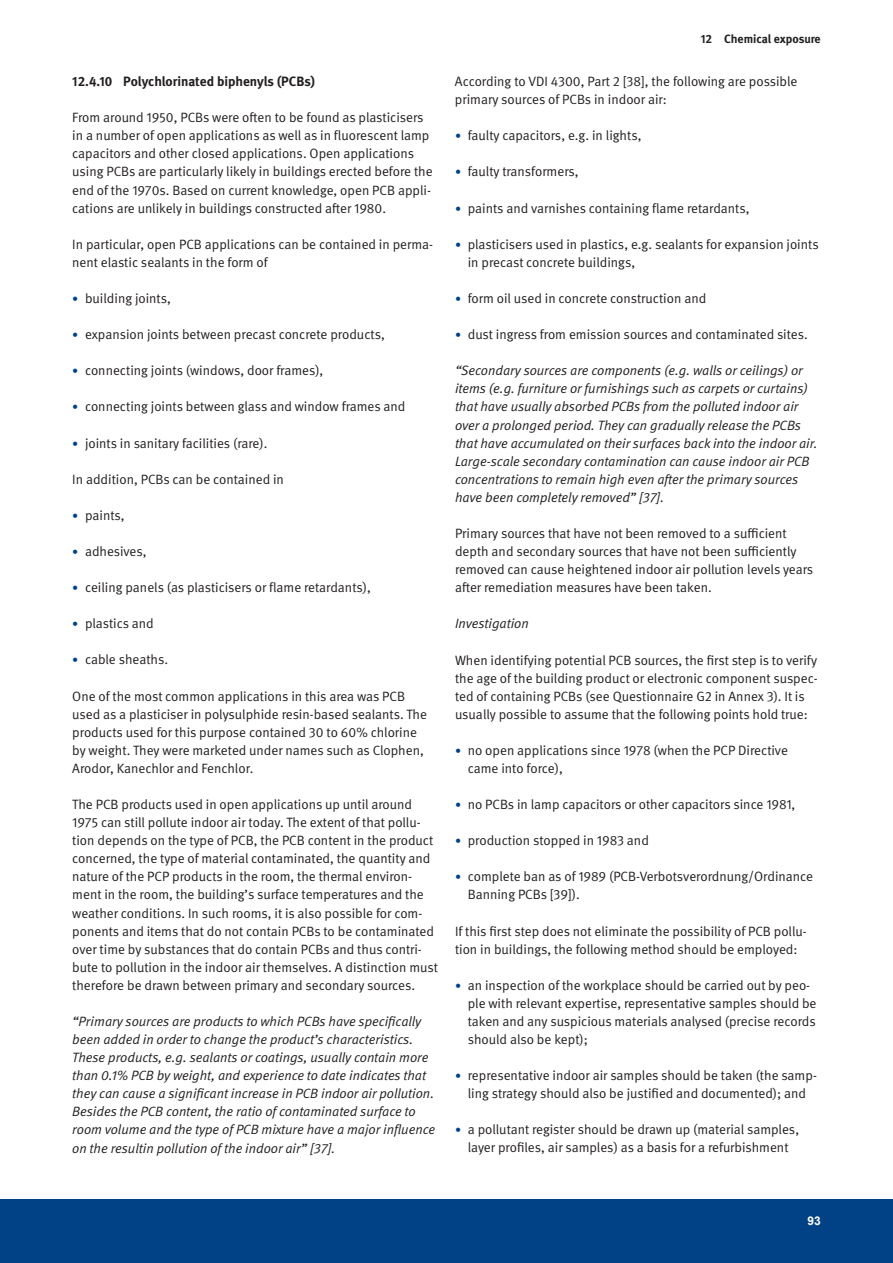
<style>
.page{position:relative;width:893px;height:1263px;background:#fff}
.page>*{position:absolute;margin:0;border:0;box-sizing:border-box;transform-origin:0 0}
.t1{font:13.5px/18.1px "DGUV Meta";color:#231f20}
.t2{font:italic 13.5px/18.1px "DGUV Meta";color:#231f20}
.t3{font:700 13.5px "DGUV Meta";color:#231f20}
.t4{font:700 12px "DGUV Meta";letter-spacing:-.005em;color:#231f20}
.t5{font:700 12px "Arial";color:#fff}
.s1{font-size:12px;color:#014286}
</style>
<div class="page">
<div style="left:0;top:1199px;width:893px;height:64px;background:#014286"></div>
<p class="t3" style="left:72px;top:73px;width:244px">12.4.10 Polychlorinated biphenyls (PCBs)</p>
<p class="t1" style="left:72px;top:109px;width:362px">From around 1950, PCBs were often to be found as plasticisers in a number of open applications as well as in fluorescent lamp capacitors and other closed applications. Open applications using PCBs are particularly likely in buildings erected before the end of the 1970s. Based on current knowledge, open PCB appli&shy;cations are unlikely in buildings constructed after 1980.</p>
<p class="t1" style="left:72px;top:235px;width:362px">In particular, open PCB applications can be contained in perma&shy;nent elastic sealants in the form of</p>
<p class="t1" style="left:72px;top:290px;width:100px"><span class="s1">•</span> building joints,</p>
<p class="t1" style="left:72px;top:326px;width:314px"><span class="s1">•</span> expansion joints between precast concrete products,</p>
<p class="t1" style="left:72px;top:362px;width:253px"><span class="s1">•</span> connecting joints (windows, door frames),</p>
<p class="t1" style="left:72px;top:398px;width:335px"><span class="s1">•</span> connecting joints between glass and window frames and</p>
<p class="t1" style="left:72px;top:434px;width:197px"><span class="s1">•</span> joints in sanitary facilities (rare).</p>
<p class="t1" style="left:72px;top:470px;width:213px">In addition, PCBs can be contained in</p>
<p class="t1" style="left:72px;top:506px;width:54px"><span class="s1">•</span> paints,</p>
<p class="t1" style="left:72px;top:543px;width:76px"><span class="s1">•</span> adhesives,</p>
<p class="t1" style="left:72px;top:579px;width:300px"><span class="s1">•</span> ceiling panels (as plasticisers or flame retardants),</p>
<p class="t1" style="left:72px;top:615px;width:83px"><span class="s1">•</span> plastics and</p>
<p class="t1" style="left:72px;top:651px;width:97px"><span class="s1">•</span> cable sheaths.</p>
<p class="t1" style="left:72px;top:687px;width:356px">One of the most common applications in this area was PCB used as a plasticiser in polysulphide resin-based sealants. The products used for this purpose contained 30 to 60% chlorine by weight. They were marketed under names such as Clophen, Arodor, Kanechlor and Fenchlor.</p>
<p class="t1" style="left:72px;top:796px;width:367px">The PCB products used in open applications up until around 1975 can still pollute indoor air today. The extent of that pollu&shy;tion depends on the type of PCB, the PCB content in the product concerned, the type of material contaminated, the quantity and nature of the PCP products in the room, the thermal environ&shy;ment in the room, the building’s surface temperatures and the weather conditions. In such rooms, it is also possible for com&shy;ponents and items that do not contain PCBs to be contaminated over time by substances that do contain PCBs and thus contri&shy;bute to pollution in the indoor air themselves. A distinction must therefore be drawn between primary and secondary sources.</p>
<p class="t2" style="left:72px;top:1012px;width:364px">“Primary sources are products to which PCBs have specifically been added in order to change the product’s characteristics.<br>These products, e.g. sealants or coatings, usually contain more than 0.1% PCB by weight, and experience to date indicates that they can cause a significant increase in PCB indoor air pollution.<br>Besides the PCB content, the ratio of contaminated surface to room volume and the type of PCB mixture have a major influence on the resultin pollution of the indoor air” [37].</p>
<p class="t4" style="left:701px;top:32px;width:121px">12 Chemical exposure</p>
<p class="t1" style="left:455px;top:73px;width:344px">According to VDI 4300, Part 2 [38], the following are possible primary sources of PCBs in indoor air:</p>
<p class="t1" style="left:455px;top:127px;width:188px"><span class="s1">•</span> faulty capacitors, e.g. in lights,</p>
<p class="t1" style="left:455px;top:163px;width:125px"><span class="s1">•</span> faulty transformers,</p>
<p class="t1" style="left:455px;top:199px;width:296px"><span class="s1">•</span> paints and varnishes containing flame retardants,</p>
<p class="t1" style="left:468px;top:235px;width:352px;text-indent:-13px"><span class="s1">•</span> plasticisers used in plastics, e.g. sealants for expansion joints in precast concrete buildings,</p>
<p class="t1" style="left:455px;top:290px;width:253px"><span class="s1">•</span> form oil used in concrete construction and</p>
<p class="t1" style="left:455px;top:326px;width:354px"><span class="s1">•</span> dust ingress from emission sources and contaminated sites.</p>
<p class="t2" style="left:455px;top:362px;width:364px">“Secondary sources are components (e.g. walls or ceilings) or items (e.g. furniture or furnishings such as carpets or curtains) that have usually absorbed PCBs from the polluted indoor air over a prolonged period. They can gradually release the PCBs that have accumulated on their surfaces back into the indoor air.<br>Large-scale secondary contamination can cause indoor air PCB concentrations to remain high even after the primary sources have been completely removed” [37].</p>
<p class="t1" style="left:455px;top:524px;width:360px">Primary sources that have not been removed to a sufficient depth and secondary sources that have not been sufficiently removed can cause heightened indoor air pollution levels years after remediation measures have been taken.</p>
<p class="t2" style="left:455px;top:615px;width:75px">Investigation</p>
<p class="t1" style="left:455px;top:651px;width:364px">When identifying potential PCB sources, the first step is to verify the age of the building product or electronic component suspec&shy;ted of containing PCBs (see Questionnaire G2 in Annex 3). It is usually possible to assume that the following points hold true:</p>
<p class="t1" style="left:468px;top:741px;width:322px;text-indent:-13px"><span class="s1">•</span> no open applications since 1978 (when the PCP Directive came into force),</p>
<p class="t1" style="left:455px;top:796px;width:342px"><span class="s1">•</span> no PCBs in lamp capacitors or other capacitors since 1981,</p>
<p class="t1" style="left:455px;top:832px;width:195px"><span class="s1">•</span> production stopped in 1983 and</p>
<p class="t1" style="left:468px;top:868px;width:347px;text-indent:-13px"><span class="s1">•</span> complete ban as of 1989 (PCB-Verbotsverordnung/Ordinance<br>Banning PCBs [39]).</p>
<p class="t1" style="left:455px;top:922px;width:353px">If this first step does not eliminate the possibility of PCB pollu&shy;tion in buildings, the following method should be employed:</p>
<p class="t1" style="left:468px;top:976px;width:350px;text-indent:-13px"><span class="s1">•</span> an inspection of the workplace should be carried out by peo&shy;ple with relevant expertise, representative samples should be taken and any suspicious materials analysed (precise records should also be kept);</p>
<p class="t1" style="left:455px;top:1067px;width:363px;text-align:center"><span class="s1">•</span> representative indoor air samples should be taken (the samp&shy;ling strategy should also be justified and documented); and</p>
<p class="t1" style="left:455px;top:1121px;width:346px;text-align:center"><span class="s1">•</span> a pollutant register should be drawn up (material samples, layer profiles, air samples) as a basis for a refurbishment</p>
<p class="t5" style="left:807px;top:1212px;width:15px">93</p>
</div>
